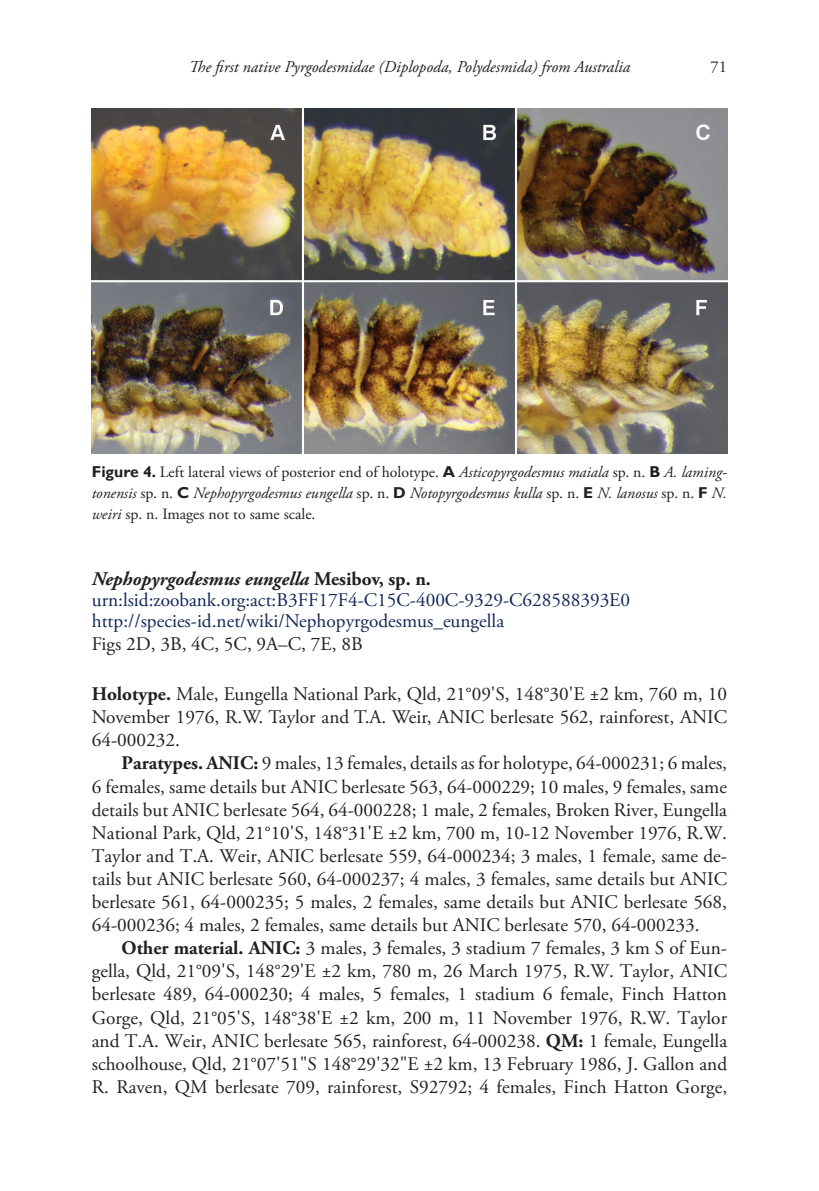
<style>
.page{position:relative;width:819px;height:1191px;background:#fff}
.page>*{position:absolute;margin:0;border:0;box-sizing:border-box;transform-origin:0 0}
.t1{font:19.25px/23.1px "Adobe Garamond Pro";color:#231f20;text-align:justify}
.t2{font:19.25px/21px "Adobe Garamond Pro";color:#122859}
.t3{font:italic 16.62px "Adobe Garamond Pro";color:#231f20}
.t4{font:16.62px "Adobe Garamond Pro";color:#231f20}
.t5{font:italic 15.75px/21px "Adobe Garamond Pro";color:#231f20;text-align:justify}
.s1{font-family:"Gill Sans";font-weight:700;font-style:normal}
.s2{font-style:normal}
.s3{font-weight:700;font-style:italic;color:#231f20}
.s4{font-weight:700;color:#231f20}
.s5{font-weight:700}
</style>
<div class="page">
<img style="left:92px;top:108px;width:635px;height:345px">
<p class="t3" style="left:189px;top:56px;width:443px">The first native Pyrgodesmidae (Diplopoda, Polydesmida) from Australia</p>
<p class="t4" style="left:710px;top:56px;width:18px">71</p>
<p class="t5" style="left:92px;top:462px;width:636px"><span class="s1">Figure 4.</span> <span class="s2">Left lateral views of posterior end of holotype.</span> <span class="s1">A</span> Asticopyrgodesmus maiala <span class="s2">sp. n.</span> <span class="s1">B</span> A. laming&shy;tonensis <span class="s2">sp. n.</span> <span class="s1">C</span> Nephopyrgodesmus eungella <span class="s2">sp. n.</span> <span class="s1">D</span> Notopyrgodesmus kulla <span class="s2">sp. n.</span> <span class="s1">E</span> N. lanosus <span class="s2">sp. n.</span> <span class="s1">F</span> N. weiri <span class="s2">sp. n. Images not to same scale.</span></p>
<p class="t2" style="left:92px;top:568px;width:540px"><span class="s3">Nephopyrgodesmus eungella</span> <span class="s4">Mesibov, sp. n. </span>urn:lsid:zoobank.org:act:B3FF17F4-C15C-400C-9329-C628588393E0 http://species-id.net/wiki/Nephopyrgodesmus_eungella</p>
<p class="t1" style="left:92px;top:632px;width:272px">Figs 2D, 3B, 4C, 5C, 9A–C, 7E, 8B</p>
<p class="t1" style="left:92px;top:683px;width:636px"><span class="s5">Holotype.</span> Male, Eungella National Park, Qld, 21°09'S, 148°30'E ±2 km, 760 m, 10<br>November 1976, R.W. Taylor and T.A. Weir, ANIC berlesate 562, rainforest, ANIC 64-000232.</p>
<p class="t1" style="left:92px;top:752px;width:637px;text-indent:30px"><span class="s5">Paratypes. ANIC:</span> 9 males, 13 females, details as for holotype, 64-000231; 6 males, 6 females, same details but ANIC berlesate 563, 64-000229; 10 males, 9 females, same details but ANIC berlesate 564, 64-000228; 1 male, 2 females, Broken River, Eungella National Park, Qld, 21°10'S, 148°31'E ±2 km, 700 m, 10-12 November 1976, R.W.<br>Taylor and T.A. Weir, ANIC berlesate 559, 64-000234; 3 males, 1 female, same de&shy;tails but ANIC berlesate 560, 64-000237; 4 males, 3 females, same details but ANIC berlesate 561, 64-000235; 5 males, 2 females, same details but ANIC berlesate 568, 64-000236; 4 males, 2 females, same details but ANIC berlesate 570, 64-000233.</p>
<p class="t1" style="left:92px;top:937px;width:637px;text-indent:30px"><span class="s5">Other material. ANIC:</span> 3 males, 3 females, 3 stadium 7 females, 3 km S of Eun&shy;gella, Qld, 21°09'S, 148°29'E ±2 km, 780 m, 26 March 1975, R.W. Taylor, ANIC berlesate 489, 64-000230; 4 males, 5 females, 1 stadium 6 female, Finch Hatton Gorge, Qld, 21°05'S, 148°38'E ±2 km, 200 m, 11 November 1976, R.W. Taylor and T.A. Weir, ANIC berlesate 565, rainforest, 64-000238. <span class="s5">QM:</span> 1 female, Eungella schoolhouse, Qld, 21°07'51"S 148°29'32"E ±2 km, 13 February 1986, J. Gallon and R. Raven, QM berlesate 709, rainforest, S92792; 4 females, Finch Hatton Gorge,</p>
</div>
